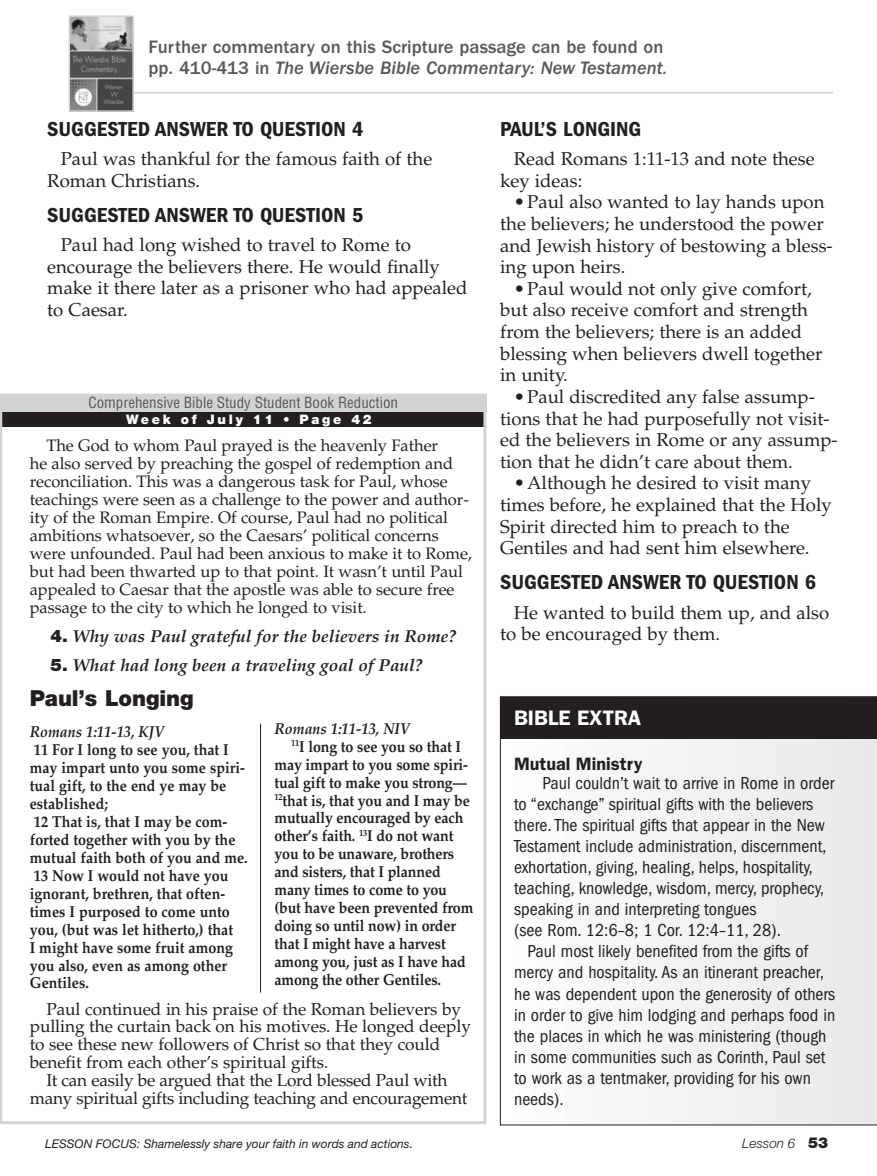
<style>
.page{position:relative;width:877px;height:1176px;background:#fff}
.page>*{position:absolute;margin:0;border:0;box-sizing:border-box;transform-origin:0 0}
.t1{font:900 22.05px "Helvetica Neue LT Std";letter-spacing:-.005em;color:#231f20}
.t2{font:21px "ITC Franklin Gothic Std Dm Cd";color:#231f20;scale:1.05 1}
.t3{font:600 21px "ITC Franklin Gothic Std";color:#fff}
.t4{font:18.6px/21.6px "Palatino LT Std";color:#231f20}
.t5{font:500 18.6px "ITC Franklin Gothic Std";color:#58595b}
.t6{font:18.6px "ITC Franklin Gothic Std Med It";color:#58595b}
.t7{font:condensed 18px/21px "ITC Franklin Gothic Std";color:#231f20}
.t8{font:600 18px "ITC Franklin Gothic Std";color:#231f20}
.t9{font:17.25px/18px "Palatino LT Std";letter-spacing:-.005em;color:#231f20}
.t10{font:italic 700 17.25px "Palatino LT Std";color:#231f20}
.t11{font:16.5px/18px "Palatino LT Std";letter-spacing:-.005em;color:#231f20}
.t12{font:700 15.9px/18px "Palatino LT Std";letter-spacing:-.01em;color:#231f20;scale:.9 1}
.t13{font:italic 700 15.9px "Palatino LT Std";color:#231f20;scale:.9 1}
.t14{font:condensed 15px "Helvetica LT Std";color:#58595b}
.t15{font:italic 300 13.5px "Helvetica Neue LT Std";color:#231f20}
.t16{font:900 13.05px "Helvetica Neue LT Std";letter-spacing:.21em;color:#fff}
.t17{font:italic 12px "Helvetica Neue LT Std";color:#231f20}
.s1{font-family:"ITC Franklin Gothic Std";font-weight:500}
.s2{font-family:"Helvetica Neue LT Std";font-weight:900;font-style:normal}
.s3{font-weight:900;font-style:normal;font-size:15px}
</style>
<div class="page">
<hr style="left:129px;top:92px;width:704px;height:1px;background:#d1d3d4">
<img style="left:72px;top:18px;width:59px;height:91px">
<div style="left:69px;top:15px;width:65px;height:97px;border:2px solid #d1d3d4"></div>
<div style="left:1px;top:411px;width:484px;height:16px;background:#231f20"></div>
<hr style="left:260px;top:723px;width:1px;height:269px;background:#231f20">
<div style="left:0;top:393px;width:486px;height:730px;border:3px solid #d1d3d4"></div>
<div style="left:0;top:394px;width:486px;height:17px;background:#d1d3d4"></div>
<svg style="left:0;top:393px;width:1px;height:730px"></svg>
<svg style="left:500px;top:696px;width:377px;height:428px"></svg>
<p class="t5" style="left:148px;top:37px;width:516px">Further commentary on this Scripture passage can be found on</p>
<p class="t6" style="left:148px;top:58px;width:520px"><span class="s1">pp. 410-413 in</span> The Wiersbe Bible Commentary: New Testament.</p>
<p class="t2" style="left:47px;top:117px;width:302px">SUGGESTED ANSWER TO QUESTION 4</p>
<p class="t4" style="left:47px;top:148px;width:387px;text-indent:14px">Paul was thankful for the famous faith of the<br>Roman Christians.</p>
<p class="t2" style="left:47px;top:203px;width:302px">SUGGESTED ANSWER TO QUESTION 5</p>
<p class="t4" style="left:47px;top:234px;width:422px;text-indent:14px">Paul had long wished to travel to Rome to encourage the believers there. He would finally make it there later as a prisoner who had appealed to Caesar.</p>
<p class="t14" style="left:88px;top:393px;width:311px">Comprehensive Bible Study Student Book Reduction</p>
<p class="t16" style="left:126px;top:411px;width:247px">Week of July 11 • Page 42</p>
<p class="t11" style="left:30px;top:437px;width:444px;text-indent:17px">The God to whom Paul prayed is the heavenly Father<br>he also served by preaching the gospel of redemption and reconciliation. This was a dangerous task for Paul, whose teachings were seen as a challenge to the power and author&shy;ity of the Roman Empire. Of course, Paul had no political ambitions whatsoever, so the Caesars’ political concerns were unfounded. Paul had been anxious to make it to Rome, but had been thwarted up to that point. It wasn’t until Paul appealed to Caesar that the apostle was able to secure free passage to the city to which he longed to visit.</p>
<p class="t10" style="left:50px;top:626px;width:407px"><span class="s2">4.</span> Why was Paul grateful for the believers in Rome?</p>
<p class="t10" style="left:50px;top:654px;width:374px"><span class="s2">5.</span> What had long been a traveling goal of Paul?</p>
<p class="t1" style="left:30px;top:685px;width:166px">Paul’s Longing</p>
<p class="t13" style="left:30px;top:722px;width:151px">Romans 1:11-13, KJV</p>
<p class="t12" style="left:30px;top:740px;width:244px">11 For I long to see you, that I may impart unto you some spiri&shy;tual gift, to the end ye may be established;<br>12 That is, that I may be com&shy;forted together with you by the mutual faith both of you and me.<br>13 Now I would not have you ignorant, brethren, that often&shy;times I purposed to come unto you, (but was let hitherto,) that<br>I might have some fruit among you also, even as among other<br>Gentiles.</p>
<p class="t9" style="left:30px;top:999px;width:443px;text-indent:17px">Paul continued in his praise of the Roman believers by pulling the curtain back on his motives. He longed deeply to see these new followers of Christ so that they could benefit from each other’s spiritual gifts.</p>
<p class="t9" style="left:30px;top:1071px;width:439px;text-align:center">It can easily be argued that the Lord blessed Paul with many spiritual gifts including teaching and encouragement</p>
<p class="t13" style="left:274px;top:718px;width:152px">Romans 1:11-13, NIV</p>
<p class="t12" style="left:291px;top:737px;width:190px"><sup>11</sup>I long to see you so that I</p>
<p class="t12" style="left:274px;top:755px;width:216px">may impart to you some spiri-</p>
<p class="t12" style="left:274px;top:773px;width:215px">tual gift to make you strong—</p>
<p class="t12" style="left:274px;top:791px;width:219px"><sup>12</sup>that is, that you and I may be</p>
<p class="t12" style="left:274px;top:809px;width:211px">mutually encouraged by each</p>
<p class="t12" style="left:274px;top:827px;width:200px">other’s faith. <sup>13</sup>I do not want</p>
<p class="t12" style="left:274px;top:844px;width:201px">you to be unaware, brothers</p>
<p class="t12" style="left:274px;top:862px;width:186px">and sisters, that I planned</p>
<p class="t12" style="left:274px;top:880px;width:193px">many times to come to you</p>
<p class="t12" style="left:274px;top:898px;width:223px">(but have been prevented from</p>
<p class="t12" style="left:274px;top:916px;width:203px">doing so until now) in order</p>
<p class="t12" style="left:274px;top:934px;width:192px">that I might have a harvest</p>
<p class="t12" style="left:274px;top:952px;width:214px">among you, just as I have had</p>
<p class="t12" style="left:274px;top:970px;width:187px">among the other Gentiles.</p>
<p class="t2" style="left:500px;top:117px;width:136px">PAUL’S LONGING</p>
<p class="t4" style="left:500px;top:148px;width:316px;text-indent:14px">Read Romans 1:11-13 and note these key ideas:</p>
<p class="t4" style="left:500px;top:191px;width:334px;text-indent:14px">•Paul also wanted to lay hands upon the believers; he understood the power and Jewish history of bestowing a bless&shy;ing upon heirs.</p>
<p class="t4" style="left:500px;top:278px;width:324px;text-indent:14px">•Paul would not only give comfort, but also receive comfort and strength from the believers; there is an added blessing when believers dwell together in unity.</p>
<p class="t4" style="left:500px;top:386px;width:339px;text-indent:14px">•Paul discredited any false assump&shy;tions that he had purposefully not visit&shy;ed the believers in Rome or any assump&shy;tion that he didn’t care about them.</p>
<p class="t4" style="left:500px;top:472px;width:333px;text-indent:14px">•Although he desired to visit many times before, he explained that the Holy Spirit directed him to preach to the Gentiles and had sent him elsewhere.</p>
<p class="t2" style="left:500px;top:570px;width:302px">SUGGESTED ANSWER TO QUESTION 6</p>
<p class="t4" style="left:500px;top:601px;width:331px;text-indent:14px">He wanted to build them up, and also to be encouraged by them.</p>
<p class="t3" style="left:514px;top:705px;width:129px">BIBLE EXTRA</p>
<p class="t8" style="left:514px;top:752px;width:130px">Mutual Ministry</p>
<p class="t7" style="left:514px;top:772px;width:322px;text-indent:28px">Paul couldn’t wait to arrive in Rome in order to “exchange” spiritual gifts with the believers there. The spiritual gifts that appear in the New Testament include administration, discernment, exhortation, giving, healing, helps, hospitality, teaching, knowledge, wisdom, mercy, prophecy, speaking in and interpreting tongues<br>(see Rom. 12:6–8; 1 Cor. 12:4–11, 28).</p>
<p class="t7" style="left:514px;top:940px;width:323px;text-indent:14px">Paul most likely benefited from the gifts of mercy and hospitality. As an itinerant preacher, he was dependent upon the generosity of others in order to give him lodging and perhaps food in the places in which he was ministering (though in some communities such as Corinth, Paul set to work as a tentmaker, providing for his own needs).</p>
<p class="t17" style="left:45px;top:1136px;width:370px">LESSON FOCUS: Shamelessly share your faith in words and actions.</p>
<p class="t15" style="left:742px;top:1135px;width:87px">Lesson 6 <span class="s3">53</span></p>
</div>
